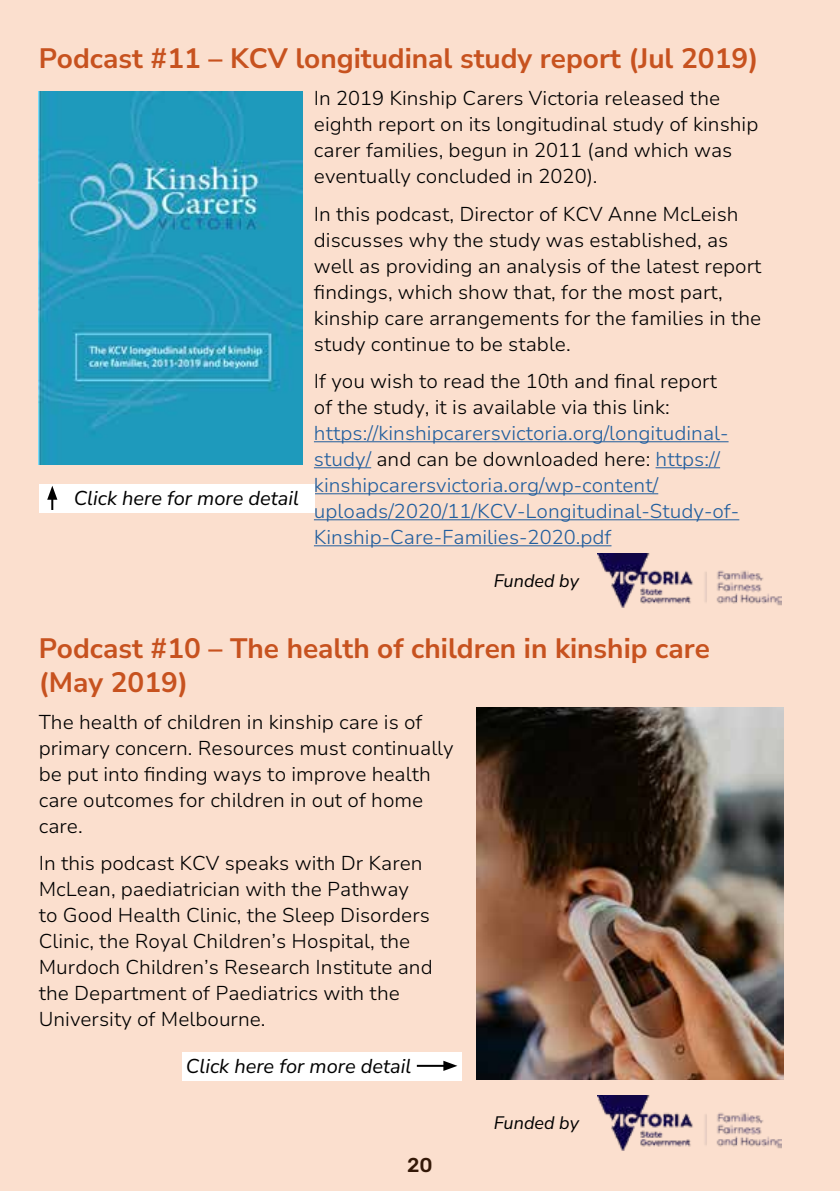
<style>
.page{position:relative;width:840px;height:1191px;background:#fff}
.page>*{position:absolute;margin:0;border:0;box-sizing:border-box;transform-origin:0 0}
.t1{font:200 28px/34px "Nunito Sans 12 pt";color:#c7521f}
.t2{font:200 20px/26px "Nunito Sans 12 pt";color:#000}
.t3{font:200 20px/26px "Nunito Sans 12 pt";color:#215e9e}
.t4{font:italic 200 20px "Nunito Sans 12 pt";color:#000}
.t5{font:500 20px "Rubik";color:#000}
.t6{font:italic 200 18px "Nunito Sans 12 pt";color:#000}
.s1{color:#000}
</style>
<div class="page">
<div style="left:0;top:0;width:839px;height:1191px;background:#fbdfce"></div>
<hr style="left:314px;top:441px;width:414px;height:1px;background:#215e9e">
<hr style="left:314px;top:467px;width:57px;height:1px;background:#215e9e">
<hr style="left:655px;top:467px;width:64px;height:1px;background:#215e9e">
<hr style="left:314px;top:493px;width:344px;height:1px;background:#215e9e">
<hr style="left:314px;top:519px;width:425px;height:1px;background:#215e9e">
<hr style="left:314px;top:545px;width:297px;height:1px;background:#215e9e">
<img style="left:39px;top:91px;width:263px;height:373px">
<img style="left:476px;top:707px;width:306px;height:372px">
<img style="left:597px;top:553px;width:184px;height:54px">
<img style="left:597px;top:1096px;width:184px;height:54px">
<div style="left:181px;top:1052px;width:280px;height:28px;background:#fff"></div>
<hr style="left:416px;top:1064px;width:30px;height:2px;background:#000">
<svg style="left:443px;top:1060px;width:14px;height:11px"></svg>
<div style="left:39px;top:484px;width:275px;height:29px;background:#fff"></div>
<svg style="left:47px;top:486px;width:10px;height:24px"></svg>
<h1 class="t1" style="left:39px;top:40px;width:720px">Podcast #11 – KCV longitudinal study report (Jul 2019)</h1>
<p class="t2" style="left:314px;top:85px;width:446px">In 2019 Kinship Carers Victoria released the eighth report on its longitudinal study of kinship carer families, begun in 2011 (and which was eventually concluded in 2020).</p>
<p class="t2" style="left:314px;top:200px;width:449px">In this podcast, Director of KCV Anne McLeish discusses why the study was established, as well as providing an analysis of the latest report findings, which show that, for the most part, kinship care arrangements for the families in the study continue to be stable.</p>
<p class="t2" style="left:314px;top:367px;width:404px">If you wish to read the 10th and final report of the study, it is available via this link:</p>
<p class="t3" style="left:314px;top:419px;width:426px">https://kinshipcarersvictoria.org/longitudinal&shy;study/ <span class="s1">and can be downloaded here:</span> https:// kinshipcarersvictoria.org/wp-content/ uploads/2020/11/KCV-Longitudinal-Study-of-Kinship-Care-Families-2020.pdf</p>
<p class="t4" style="left:74px;top:484px;width:227px">Click here for more detail</p>
<p class="t6" style="left:493px;top:568px;width:87px">Funded by</p>
<h1 class="t1" style="left:39px;top:630px;width:672px">Podcast #10 – The health of children in kinship care (May 2019)</h1>
<p class="t2" style="left:39px;top:708px;width:416px">The health of children in kinship care is of primary concern. Resources must continually be put into finding ways to improve health care outcomes for children in out of home care.</p>
<p class="t2" style="left:39px;top:849px;width:395px">In this podcast KCV speaks with Dr Karen McLean, paediatrician with the Pathway to Good Health Clinic, the Sleep Disorders Clinic, the Royal Children’s Hospital, the Murdoch Children’s Research Institute and the Department of Paediatrics with the University of Melbourne.</p>
<p class="t4" style="left:186px;top:1051px;width:227px">Click here for more detail</p>
<p class="t5" style="left:407px;top:1154px;width:27px">20</p>
<p class="t6" style="left:493px;top:1110px;width:87px">Funded by</p>
</div>
